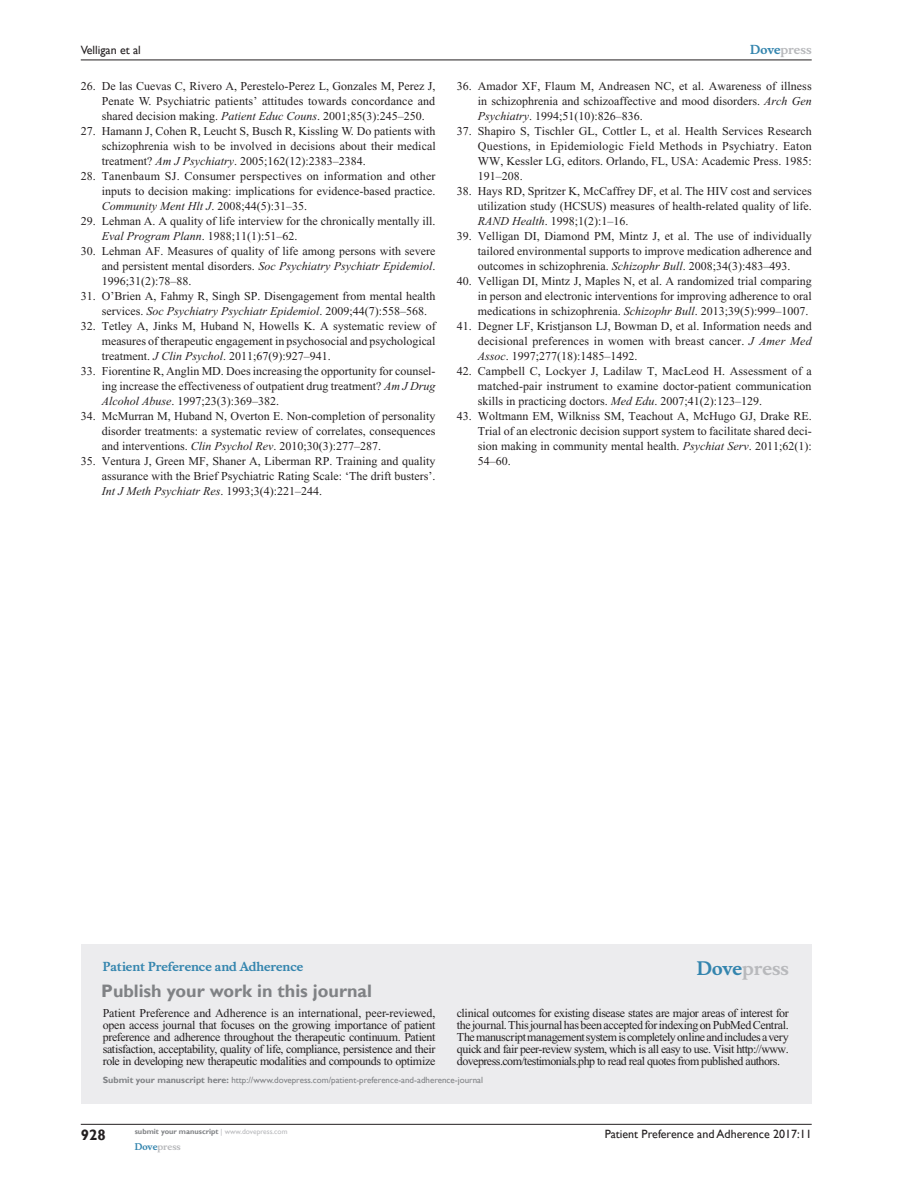
<style>
.page{position:relative;width:918px;height:1188px;background:#fff}
.page>*{position:absolute;margin:0;border:0;box-sizing:border-box;transform-origin:0 0}
.PromBx-H1{font:700 18px "Gill Sans";color:#808285}
.PromBx-Brand{font:700 18px "Musee";color:#b8b9bc}
.t1{font:700 15px "Gill Sans";color:#231f20}
.RefNL2{font:12px/15px "Times New Roman";color:#231f20;text-align:justify}
.PromBx-Tx{font:12px/12px "Times New Roman";letter-spacing:-.045em;color:#231f20;text-align:justify}
.t2{font:12px "Gill Sans";color:#231f20}
.PromBx-JrnlName{font:700 12px "Musee";color:#3485ae}
.t3{font:700 12px "Musee";color:#b8b9bc}
.PromBx-SubmitMssWebA{font:9px "Gill Sans";color:#808285}
.t4{font:700 9px "Musee";color:#b8b9bc}
.t5{font:700 7.5px "Gill Sans";color:#808285}
.s1{font-style:italic}
.s2{color:#3485ae}
.s3{font-weight:700}
.s4{font-weight:400;color:#b8b9bc}
</style>
<div class="page">
<div style="left:81px;top:944px;width:731px;height:159px;background:#ececee"></div>
<hr style="left:81px;top:1124px;width:731px;height:1px;background:#231f20">
<hr style="left:81px;top:60px;width:731px;height:1px;background:#231f20">
<p class="t2" style="left:81px;top:43px;width:62px">Velligan et al</p>
<p class="RefNL2" style="left:102px;top:79px;width:335px;text-indent:-21px">26. De las Cuevas C, Rivero A, Perestelo-Perez L, Gonzales M, Perez J, Penate W. Psychiatric patients’ attitudes towards concordance and shared decision making. <span class="s1">Patient Educ Couns</span>. 2001;85(3):245–250.</p>
<p class="RefNL2" style="left:102px;top:124px;width:335px;text-indent:-21px">27. Hamann J, Cohen R, Leucht S, Busch R, Kissling W. Do patients with schizophrenia wish to be involved in decisions about their medical treatment? <span class="s1">Am J Psychiatry</span>. 2005;162(12):2383–2384.</p>
<p class="RefNL2" style="left:102px;top:169px;width:335px;text-indent:-21px">28. Tanenbaum SJ. Consumer perspectives on information and other inputs to decision making: implications for evidence-based practice.<br><span class="s1">Community Ment Hlt J</span>. 2008;44(5):31–35.</p>
<p class="RefNL2" style="left:102px;top:214px;width:335px;text-indent:-21px">29. Lehman A. A quality of life interview for the chronically mentally ill.<br><span class="s1">Eval Program Plann</span>. 1988;11(1):51–62.</p>
<p class="RefNL2" style="left:102px;top:244px;width:335px;text-indent:-21px">30. Lehman AF. Measures of quality of life among persons with severe and persistent mental disorders. <span class="s1">Soc Psychiatry Psychiatr Epidemiol</span>.<br>1996;31(2):78–88.</p>
<p class="RefNL2" style="left:102px;top:289px;width:335px;text-indent:-21px">31. O’Brien A, Fahmy R, Singh SP. Disengagement from mental health services. <span class="s1">Soc Psychiatry Psychiatr Epidemiol</span>. 2009;44(7):558–568.</p>
<p class="RefNL2" style="left:102px;top:319px;width:336px;text-indent:-21px">32. Tetley A, Jinks M, Huband N, Howells K. A systematic review of measures of therapeutic engagement in psychosocial and psychological treatment. <span class="s1">J Clin Psychol</span>. 2011;67(9):927–941.</p>
<p class="RefNL2" style="left:102px;top:364px;width:335px;text-indent:-21px">33. Fiorentine R, Anglin MD. Does increasing the opportunity for counsel&shy;ing increase the effectiveness of outpatient drug treatment? <span class="s1">Am J Drug Alcohol Abuse</span>. 1997;23(3):369–382.</p>
<p class="RefNL2" style="left:102px;top:409px;width:335px;text-indent:-21px">34. McMurran M, Huband N, Overton E. Non-completion of personality disorder treatments: a systematic review of correlates, consequences and interventions. <span class="s1">Clin Psychol Rev</span>. 2010;30(3):277–287.</p>
<p class="RefNL2" style="left:102px;top:454px;width:335px;text-indent:-21px">35. Ventura J, Green MF, Shaner A, Liberman RP. Training and quality assurance with the Brief Psychiatric Rating Scale: ‘The drift busters’.<br><span class="s1">Int J Meth Psychiatr Res</span>. 1993;3(4):221–244.</p>
<p class="t3" style="left:750px;top:43px;width:63px"><span class="s2">Dove</span>press</p>
<p class="RefNL2" style="left:478px;top:79px;width:335px;text-indent:-21px">36. Amador XF, Flaum M, Andreasen NC, et al. Awareness of illness in schizophrenia and schizoaffective and mood disorders. <span class="s1">Arch Gen Psychiatry</span>. 1994;51(10):826–836.</p>
<p class="RefNL2" style="left:478px;top:124px;width:336px;text-indent:-21px">37. Shapiro S, Tischler GL, Cottler L, et al. Health Services Research Questions, in Epidemiologic Field Methods in Psychiatry. Eaton WW, Kessler LG, editors. Orlando, FL, USA: Academic Press. 1985:<br>191–208.</p>
<p class="RefNL2" style="left:478px;top:184px;width:335px;text-indent:-21px">38. Hays RD, Spritzer K, McCaffrey DF, et al. The HIV cost and services utilization study (HCSUS) measures of health-related quality of life.<br><span class="s1">RAND Health</span>. 1998;1(2):1–16.</p>
<p class="RefNL2" style="left:478px;top:229px;width:335px;text-indent:-21px">39. Velligan DI, Diamond PM, Mintz J, et al. The use of individually tailored environmental supports to improve medication adherence and outcomes in schizophrenia. <span class="s1">Schizophr Bull</span>. 2008;34(3):483–493.</p>
<p class="RefNL2" style="left:478px;top:274px;width:335px;text-indent:-21px">40. Velligan DI, Mintz J, Maples N, et al. A randomized trial comparing in person and electronic interventions for improving adherence to oral medications in schizophrenia. <span class="s1">Schizophr Bull</span>. 2013;39(5):999–1007.</p>
<p class="RefNL2" style="left:478px;top:319px;width:335px;text-indent:-21px">41. Degner LF, Kristjanson LJ, Bowman D, et al. Information needs and decisional preferences in women with breast cancer. <span class="s1">J Amer Med Assoc</span>. 1997;277(18):1485–1492.</p>
<p class="RefNL2" style="left:478px;top:364px;width:336px;text-indent:-21px">42. Campbell C, Lockyer J, Ladilaw T, MacLeod H. Assessment of a matched-pair instrument to examine doctor-patient communication skills in practicing doctors. <span class="s1">Med Edu</span>. 2007;41(2):123–129.</p>
<p class="RefNL2" style="left:478px;top:409px;width:335px;text-indent:-21px">43. Woltmann EM, Wilkniss SM, Teachout A, McHugo GJ, Drake RE.<br>Trial of an electronic decision support system to facilitate shared deci&shy;sion making in community mental health. <span class="s1">Psychiat Serv</span>. 2011;62(1):<br>54–60.</p>
<p class="PromBx-JrnlName" style="left:103px;top:959px;width:202px">Patient Preference and Adherence</p>
<p class="PromBx-H1" style="left:101px;top:980px;width:272px">Publish your work in this journal</p>
<p class="PromBx-Brand" style="left:697px;top:958px;width:94px"><span class="s2">Dove</span>press</p>
<p class="PromBx-Tx" style="left:103px;top:1007px;width:334px">Patient Preference and Adherence is an international, peer-reviewed, open access journal that focuses on the growing importance of patient preference and adherence throughout the therapeutic continuum. Patient satisfaction, acceptability, quality of life, compliance, persistence and their role in developing new therapeutic modalities and compounds to optimize</p>
<p class="PromBx-Tx" style="left:457px;top:1007px;width:333px">clinical outcomes for existing disease states are major areas of interest for the journal. This journal has been accepted for indexing on PubMed Central.<br>The manuscript management system is completely online and includes a very quick and fair peer-review system, which is all easy to use. Visit http://www. dovepress.com/testimonials.php to read real quotes from published authors.</p>
<p class="PromBx-SubmitMssWebA" style="left:103px;top:1075px;width:382px"><span class="s3">Submit your manuscript here:</span> http://www.dovepress.com/patient-preference-and-adherence-journal</p>
<p class="t1" style="left:81px;top:1126px;width:26px">928</p>
<p class="t5" style="left:135px;top:1127px;width:154px">submit your manuscript <span class="s4">| www.dovepress.com</span></p>
<p class="t4" style="left:135px;top:1141px;width:48px"><span class="s2">Dove</span>press</p>
<p class="t2" style="left:605px;top:1127px;width:209px">Patient Preference and Adherence 2017:11</p>
</div>
